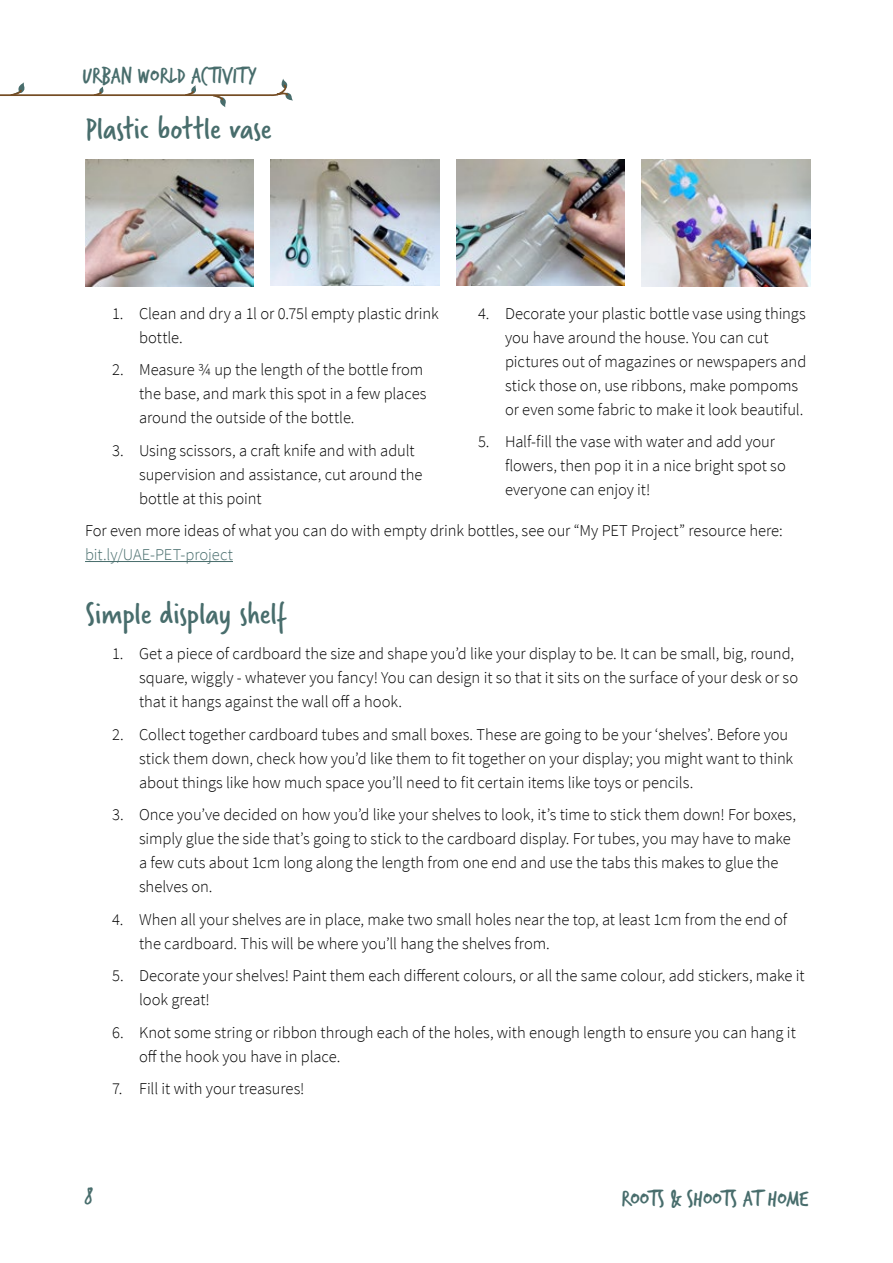
<style>
.page{position:relative;width:893px;height:1263px;background:#fff}
.page>*{position:absolute;margin:0;border:0;box-sizing:border-box;transform-origin:0 0}
.t1{font:33px "Verveine";letter-spacing:-.005em;color:#486d6c}
.t2{font:24px "Trash Hand";color:#486d6c}
.t3{font:24px "Verveine";color:#486d6c}
.t4{font:300 16.5px/24px "Source Sans Pro";letter-spacing:-.005em;color:#000}
.t5{font:300 16.5px "Source Sans Pro";letter-spacing:-.005em;color:#486d6c}
</style>
<div class="page">
<svg style="left:270px;top:79px;width:23px;height:21px"></svg>
<svg style="left:95px;top:87px;width:9px;height:7px"></svg>
<svg style="left:12px;top:82px;width:13px;height:12px"></svg>
<svg style="left:187px;top:85px;width:9px;height:9px"></svg>
<svg style="left:213px;top:96px;width:13px;height:11px"></svg>
<hr style="left:0;top:94px;width:270px;height:2px;background:#754d24">
<hr style="left:85px;top:561px;width:148px;height:1px;background:#486d6c">
<img style="left:271px;top:159px;width:168px;height:127px">
<img style="left:456px;top:159px;width:169px;height:127px">
<img style="left:85px;top:160px;width:169px;height:126px">
<img style="left:642px;top:159px;width:168px;height:127px">
<h2 class="t2" style="left:83px;top:64px;width:175px">URBAN WORLD ACTIVITY</h2>
<h1 class="t1" style="left:85px;top:106px;width:188px">Plastic bottle vase</h1>
<p class="t4" style="left:139px;top:301px;width:301px;text-indent:-27px">1. Clean and dry a 1l or 0.75l empty plastic drink bottle.</p>
<p class="t4" style="left:139px;top:358px;width:289px;text-indent:-27px">2. Measure ¾ up the length of the bottle from the base, and mark this spot in a few places around the outside of the bottle.</p>
<p class="t4" style="left:139px;top:438px;width:285px;text-indent:-27px">3. Using scissors, a craft knife and with adult supervision and assistance, cut around the bottle at this point</p>
<p class="t4" style="left:505px;top:301px;width:303px;text-indent:-27px">4. Decorate your plastic bottle vase using things you have around the house. You can cut pictures out of magazines or newspapers and stick those on, use ribbons, make pompoms or even some fabric to make it look beautiful.</p>
<p class="t4" style="left:505px;top:430px;width:282px;text-indent:-27px">5. Half-fill the vase with water and add your flowers, then pop it in a nice bright spot so everyone can enjoy it!</p>
<p class="t4" style="left:85px;top:519px;width:699px">For even more ideas of what you can do with empty drink bottles, see our “My PET Project” resource here:</p>
<p class="t5" style="left:85px;top:545px;width:149px">bit.ly/UAE-PET-project</p>
<h1 class="t1" style="left:85px;top:590px;width:203px">Simple display shelf</h1>
<p class="t4" style="left:139px;top:642px;width:661px;text-indent:-27px">1. Get a piece of cardboard the size and shape you’d like your display to be. It can be small, big, round, square, wiggly - whatever you fancy! You can design it so that it sits on the surface of your desk or so that it hangs against the wall off a hook.</p>
<p class="t4" style="left:139px;top:722px;width:656px;text-indent:-27px">2. Collect together cardboard tubes and small boxes. These are going to be your ‘shelves’. Before you stick them down, check how you’d like them to fit together on your display; you might want to think about things like how much space you’ll need to fit certain items like toys or pencils.</p>
<p class="t4" style="left:139px;top:803px;width:658px;text-indent:-27px">3. Once you’ve decided on how you’d like your shelves to look, it’s time to stick them down! For boxes, simply glue the side that’s going to stick to the cardboard display. For tubes, you may have to make a few cuts about 1cm long along the length from one end and use the tabs this makes to glue the shelves on.</p>
<p class="t4" style="left:139px;top:907px;width:650px;text-indent:-27px">4. When all your shelves are in place, make two small holes near the top, at least 1cm from the end of the cardboard. This will be where you’ll hang the shelves from.</p>
<p class="t4" style="left:139px;top:964px;width:667px;text-indent:-27px">5. Decorate your shelves! Paint them each different colours, or all the same colour, add stickers, make it look great!</p>
<p class="t4" style="left:139px;top:1020px;width:658px;text-indent:-27px">6. Knot some string or ribbon through each of the holes, with enough length to ensure you can hang it off the hook you have in place.</p>
<p class="t4" style="left:112px;top:1077px;width:194px">7. Fill it with your treasures!</p>
<h2 class="t3" style="left:85px;top:1179px;width:11px">8</h2>
<h2 class="t2" style="left:622px;top:1186px;width:188px">ROOTS &amp; SHOOTS AT HOME</h2>
</div>
